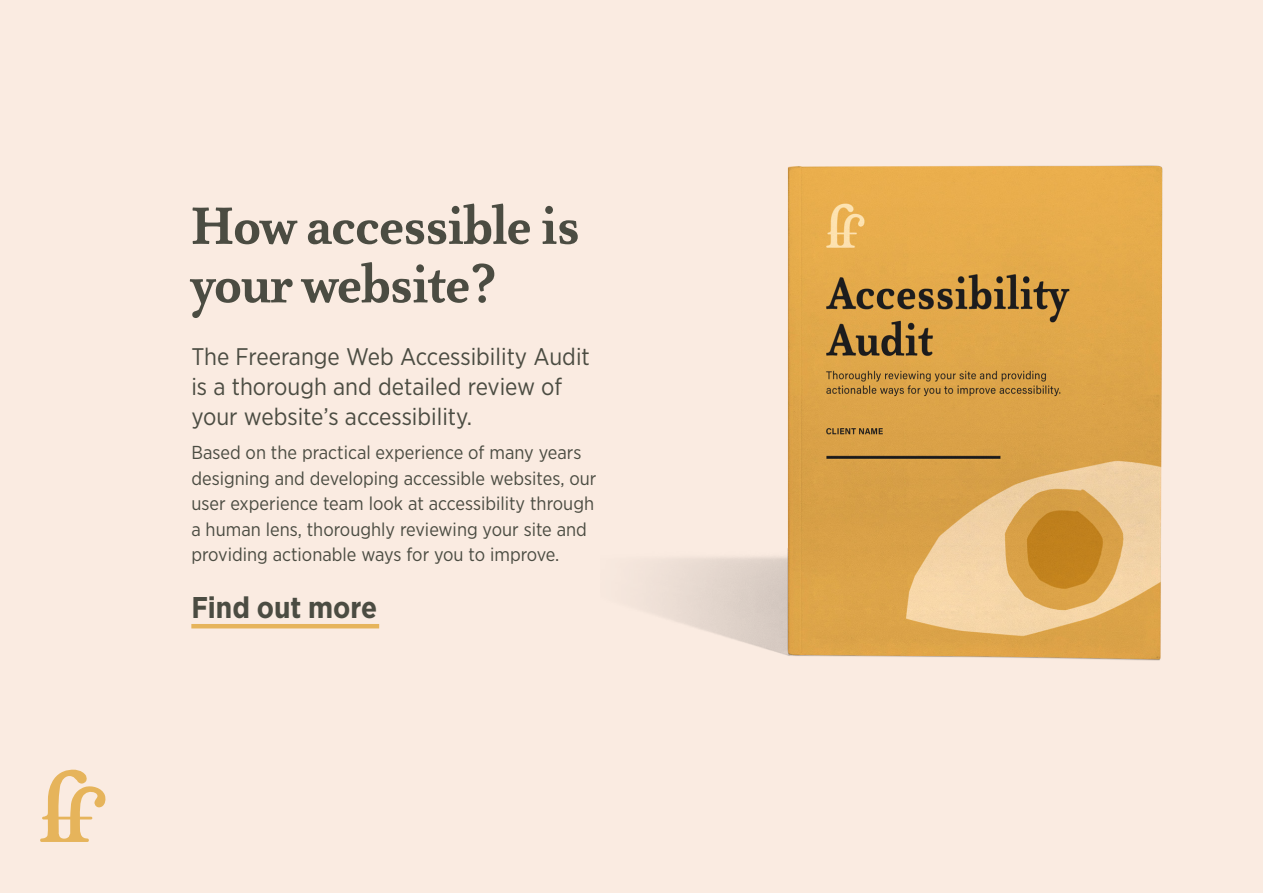
<style>
.page{position:relative;width:1263px;height:893px;background:#faebe1}
.page>*{position:absolute;margin:0;border:0;box-sizing:border-box;transform-origin:0 0}
.t1{font:700 60px/58.5px "Atma Serif Pro";color:#4b4c42}
.t2{font:700 30px "Gotham Narrow";color:#4b4c42}
.t3{font:24px/30px "Gotham Narrow";color:#4b4c42}
.t4{font:18.75px/25.5px "Gotham Narrow";color:#4b4c42}
</style>
<div class="page">
<img style="left:646px;top:165px;width:517px;height:496px">
<hr style="left:191px;top:624px;width:188px;height:4px;background:#e6b45b">
<svg style="left:40px;top:769px;width:66px;height:73px"></svg>
<h1 class="t1" style="left:191px;top:197px;width:390px">How accessible is your website?</h1>
<p class="t3" style="left:191px;top:341px;width:400px">The Freerange Web Accessibility Audit is a thorough and detailed review of your website’s accessibility.</p>
<p class="t4" style="left:191px;top:439px;width:407px">Based on the practical experience of many years designing and developing accessible websites, our user experience team look at accessibility through a human lens, thoroughly reviewing your site and providing actionable ways for you to improve.</p>
<h2 class="t2" style="left:191px;top:588px;width:187px">Find out more</h2>
</div>
